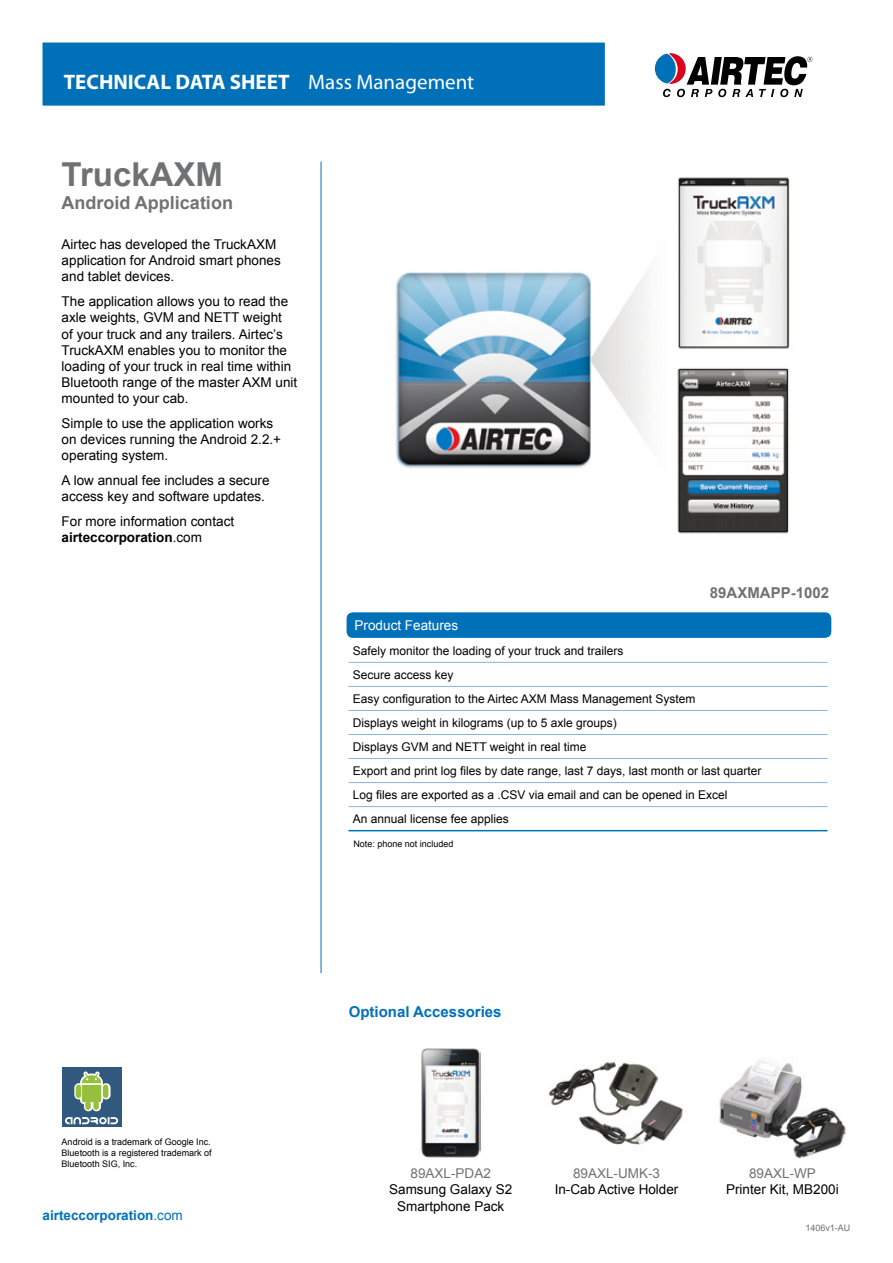
<style>
.page{position:relative;width:893px;height:1263px;background:#fff}
.page>*{position:absolute;margin:0;border:0;box-sizing:border-box;transform-origin:0 0}
.t1{font:700 33px "Arial";color:#707172}
.t2{font:700 21px "Myriad Pro";color:#fff}
.t3{font:21px "Myriad Pro";color:#fff}
.t4{font:700 18px "Arial";color:#707172}
.t5{font:700 15px "Arial";color:#0071b9}
.t6{font:700 15px "Arial";color:#707172}
.t7{font:13.5px/16.2px "Arial";color:#000}
.t8{font:13.5px "Arial";color:#707172}
.t9{font:700 13.5px "Arial";color:#0071b9}
.t10{font:13.5px "Arial";color:#fff}
.t11{font:12px/24px "Arial";color:#000}
.t12{font:9px/10.8px "Arial";color:#000;text-align:justify}
.t13{font:9px "Arial";color:#707172}
.s1{font-weight:700}
.s2{font-weight:400}
</style>
<div class="page">
<div style="left:43px;top:43px;width:562px;height:63px;background:#0071b9"></div>
<svg style="left:655px;top:53px;width:157px;height:44px"></svg>
<hr style="left:321px;top:162px;width:1px;height:811px;background:#0071b9">
<div style="left:347px;top:612px;width:484px;height:26px;background:#0071b9;border-radius:6px"></div>
<img style="left:395px;top:272px;width:196px;height:196px">
<img style="left:549px;top:1062px;width:134px;height:83px">
<img style="left:421px;top:1048px;width:60px;height:109px">
<img style="left:719px;top:1060px;width:127px;height:99px">
<img style="left:591px;top:177px;width:199px;height:357px">
<div style="left:62px;top:1067px;width:59px;height:60px;background:#30597d"></div>
<div style="left:74px;top:1088px;width:9px;height:7px;background:#e5efd0"></div>
<svg style="left:108px;top:1088px;width:3px;height:7px"></svg>
<svg style="left:79px;top:1071px;width:25px;height:36px"></svg>
<div style="left:76px;top:1087px;width:5px;height:8px;background:#96bf3d"></div>
<div style="left:103px;top:1087px;width:5px;height:8px;background:#96bf3d"></div>
<svg style="left:65px;top:1117px;width:54px;height:8px"></svg>
<hr style="left:348px;top:662px;width:479px;height:1px;background:#8ab2db">
<hr style="left:348px;top:686px;width:479px;height:1px;background:#8ab2db">
<hr style="left:348px;top:710px;width:479px;height:1px;background:#8ab2db">
<hr style="left:348px;top:734px;width:479px;height:1px;background:#8ab2db">
<hr style="left:348px;top:758px;width:479px;height:1px;background:#8ab2db">
<hr style="left:348px;top:782px;width:479px;height:1px;background:#8ab2db">
<hr style="left:348px;top:806px;width:479px;height:1px;background:#8ab2db">
<hr style="left:348px;top:830px;width:479px;height:1px;background:#0071b9">
<h2 class="t2" style="left:64px;top:68px;width:227px">TECHNICAL DATA SHEET</h2>
<h2 class="t3" style="left:308px;top:69px;width:167px">Mass Management</h2>
<h1 class="t1" style="left:62px;top:152px;width:163px">TruckAXM</h1>
<h3 class="t4" style="left:62px;top:191px;width:173px">Android Application</h3>
<p class="t7" style="left:62px;top:236px;width:221px">Airtec has developed the TruckAXM application for Android smart phones and tablet devices.</p>
<p class="t7" style="left:62px;top:293px;width:237px">The application allows you to read the axle weights, GVM and NETT weight<br>of your truck and any trailers. Airtec’s TruckAXM enables you to monitor the loading of your truck in real time within Bluetooth range of the master AXM unit mounted to your cab.</p>
<p class="t7" style="left:62px;top:415px;width:221px">Simple to use the application works on devices running the Android 2.2.+ operating system.</p>
<p class="t7" style="left:62px;top:472px;width:209px">A low annual fee includes a secure access key and software updates.</p>
<p class="t7" style="left:62px;top:513px;width:174px">For more information contact <span class="s1">airteccorporation</span>.com</p>
<p class="t10" style="left:355px;top:616px;width:105px">Product Features</p>
<p class="t6" style="left:710px;top:583px;width:121px">89AXMAPP-1002</p>
<p class="t11" style="left:353px;top:639px;width:410px">Safely monitor the loading of your truck and trailers<br>Secure access key<br>Easy configuration to the Airtec AXM Mass Management System<br>Displays weight in kilograms (up to 5 axle groups)<br>Displays GVM and NETT weight in real time<br>Export and print log files by date range, last 7 days, last month or last quarter Log files are exported as a .CSV via email and can be opened in Excel<br>An annual license fee applies</p>
<p class="t12" style="left:353px;top:839px;width:102px">Note: phone not included</p>
<p class="t12" style="left:62px;top:1137px;width:152px">Android is a trademark of Google Inc.<br>Bluetooth is a registered trademark of Bluetooth SIG, Inc.</p>
<p class="t9" style="left:43px;top:1207px;width:142px">airteccorporation<span class="s2">.com</span></p>
<p class="t5" style="left:349px;top:1001px;width:154px">Optional Accessories</p>
<p class="t8" style="left:411px;top:1164px;width:82px">89AXL-PDA2</p>
<p class="t7" style="left:389px;top:1182px;width:125px;text-align:center">Samsung Galaxy S2<br>Smartphone Pack</p>
<p class="t8" style="left:573px;top:1164px;width:89px">89AXL-UMK-3</p>
<p class="t7" style="left:555px;top:1182px;width:125px">In-Cab Active Holder</p>
<p class="t8" style="left:749px;top:1164px;width:68px">89AXL-WP</p>
<p class="t7" style="left:726px;top:1182px;width:114px">Printer Kit, MB200i</p>
<p class="t13" style="left:805px;top:1222px;width:47px">1406v1-AU</p>
</div>
